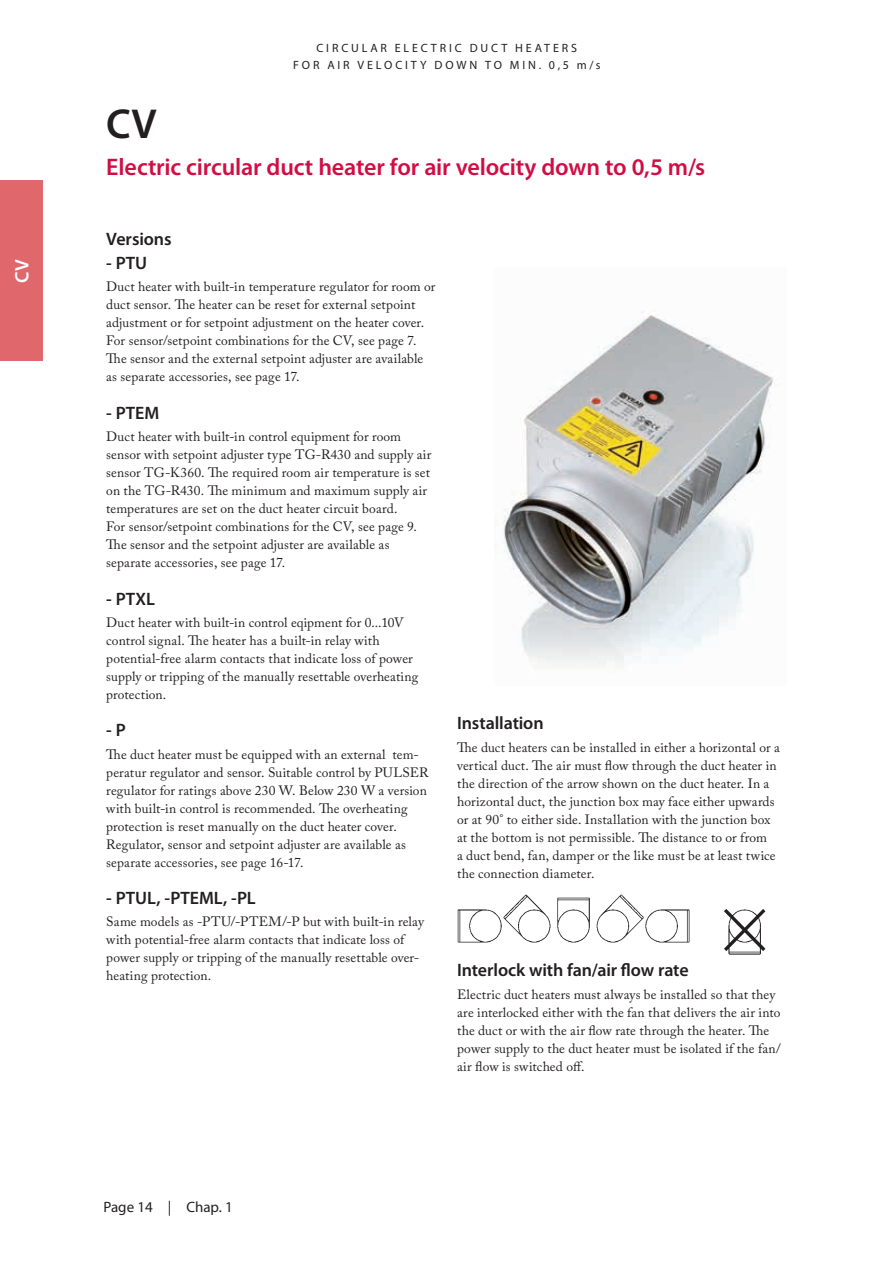
<style>
.page{position:relative;width:893px;height:1263px;background:#fff}
.page>*{position:absolute;margin:0;border:0;box-sizing:border-box;transform-origin:0 0}
.Rubrik_-_Svart{font:600 42px "Myriad Pro";color:#231f20}
.Mell2_-_Svart{font:600 24px "Myriad Pro";letter-spacing:-.01em;color:#d20d44}
.t1{font:600 19.5px "Myriad Pro";color:#fff}
.Mell_-_Svart{font:600 18px "Myriad Pro";letter-spacing:-.005em;color:#231f20}
.t2{font:15px "Myriad Pro";color:#231f20}
.bröd{font:13.5px/18px "Adobe Caslon Pro";letter-spacing:.01em;color:#231f20}
.TOP{font:12px "Myriad Pro";letter-spacing:.24em;color:#231f20}
</style>
<div class="page">
<img style="left:494px;top:310px;width:281px;height:355px">
<img style="left:457px;top:894px;width:308px;height:60px">
<div style="left:0;top:181px;width:43px;height:180px;background:#e0676b"></div>
<h3 class="t1" style="left:10px;top:283px;width:25px;rotate:-90deg">CV</h3>
<p class="TOP" style="left:317px;top:40px;width:262px">CIRCULAR ELECTRIC DUCT HEATERS</p>
<p class="TOP" style="left:293px;top:57px;width:309px">FOR AIR VELOCITY DOWN TO MIN. 0,5 m/s</p>
<p class="Rubrik_-_Svart" style="left:106px;top:97px;width:52px">CV</p>
<p class="Mell2_-_Svart" style="left:106px;top:151px;width:600px">Electric circular duct heater for air velocity down to 0,5 m/s</p>
<p class="Mell_-_Svart" style="left:106px;top:228px;width:67px">Versions</p>
<p class="Mell_-_Svart" style="left:106px;top:252px;width:42px">- PTU</p>
<p class="bröd" style="left:106px;top:278px;width:331px">Duct heater with built-in temperature regulator for room or duct sensor. The heater can be reset for external setpoint adjustment or for setpoint adjustment on the heater cover.<br>For sensor/setpoint combinations for the CV, see page 7.</p>
<p class="bröd" style="left:106px;top:350px;width:318px">The sensor and the external setpoint adjuster are available as separate accessories, see page 17.</p>
<p class="Mell_-_Svart" style="left:106px;top:401px;width:55px">- PTEM</p>
<p class="bröd" style="left:106px;top:427px;width:327px">Duct heater with built-in control equipment for room sensor with setpoint adjuster type TG-R430 and supply air sensor TG-K360. The required room air temperature is set on the TG-R430. The minimum and maximum supply air temperatures are set on the duct heater circuit board.<br>For sensor/setpoint combinations for the CV, see page 9.<br>The sensor and the setpoint adjuster are available as separate accessories, see page 17.</p>
<p class="Mell_-_Svart" style="left:106px;top:587px;width:50px">- PTXL</p>
<p class="bröd" style="left:106px;top:613px;width:314px">Duct heater with built-in control eqipment for 0...10V control signal. The heater has a built-in relay with potential-free alarm contacts that indicate loss of power supply or tripping of the manually resettable overheating protection.</p>
<p class="Mell_-_Svart" style="left:106px;top:719px;width:21px">- P</p>
<p class="bröd" style="left:106px;top:745px;width:324px">The duct heater must be equipped with an external tem&shy;peratur regulator and sensor. Suitable control by PULSER regulator for ratings above 230 W. Below 230 W a version with built-in control is recommended. The overheating protection is reset manually on the duct heater cover.<br>Regulator, sensor and setpoint adjuster are available as separate accessories, see page 16-17.</p>
<p class="Mell_-_Svart" style="left:106px;top:887px;width:151px">- PTUL, -PTEML, -PL</p>
<p class="bröd" style="left:106px;top:913px;width:319px">Same models as -PTU/-PTEM/-P but with built-in relay with potential-free alarm contacts that indicate loss of power supply or tripping of the manually resettable over&shy;heating protection.</p>
<p class="Mell_-_Svart" style="left:457px;top:712px;width:88px">Installation</p>
<p class="bröd" style="left:457px;top:738px;width:324px">The duct heaters can be installed in either a horizontal or a vertical duct. The air must flow through the duct heater in the direction of the arrow shown on the duct heater. In a horizontal duct, the junction box may face either upwards or at 90° to either side. Installation with the junction box at the bottom is not permissible. The distance to or from<br>a duct bend, fan, damper or the like must be at least twice the connection diameter.</p>
<p class="Mell_-_Svart" style="left:457px;top:959px;width:233px">Interlock with fan/air flow rate</p>
<p class="bröd" style="left:457px;top:985px;width:325px">Electric duct heaters must always be installed so that they are interlocked either with the fan that delivers the air into the duct or with the air flow rate through the heater. The power supply to the duct heater must be isolated if the fan/ air flow is switched off.</p>
<p class="t2" style="left:103px;top:1198px;width:131px">Page 14 | Chap. 1</p>
</div>
